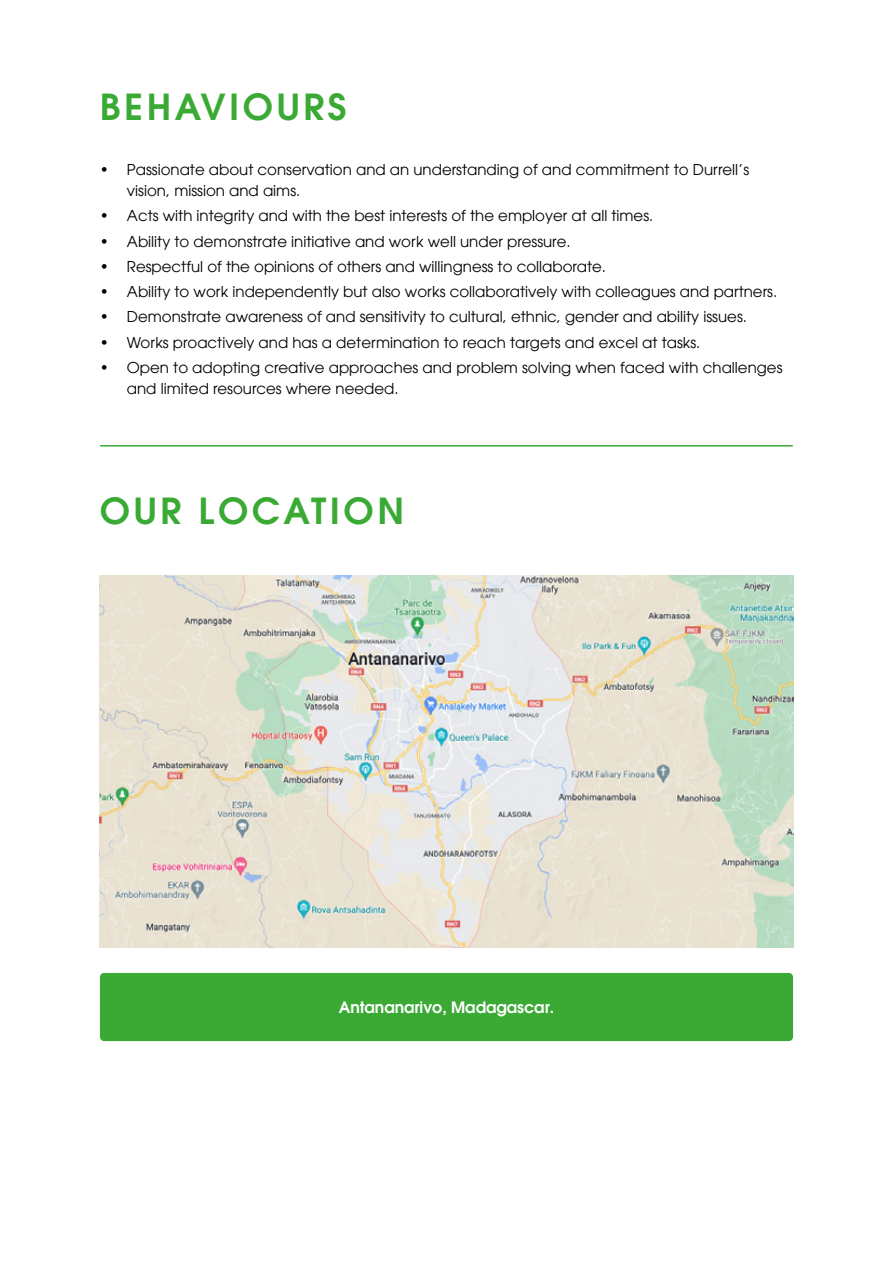
<style>
.page{position:relative;width:893px;height:1263px;background:#fff}
.page>*{position:absolute;margin:0;border:0;box-sizing:border-box;transform-origin:0 0}
.t1{font:36px "Avant Garde Gothic ITCW01 Dm";letter-spacing:.1em;color:#3aaa35}
.t2{font:15.75px "Avant Garde Gothic ITCW01 Dm";color:#fff}
.t3{font:15px/21px "Avant Garde Gothic ITCW01 Bk";color:#000}
</style>
<div class="page">
<hr style="left:101px;top:445px;width:691px;height:1px;background:#3aaa35">
<div style="left:100px;top:973px;width:693px;height:68px;background:#3aaa35;border-radius:4px"></div>
<img style="left:100px;top:575px;width:693px;height:372px">
<h1 class="t1" style="left:100px;top:83px;width:248px">BEHAVIOURS</h1>
<p class="t3" style="left:127px;top:159px;width:624px;text-indent:-27px">• Passionate about conservation and an understanding of and commitment to Durrell’s vision, mission and aims.</p>
<p class="t3" style="left:100px;top:205px;width:555px">• Acts with integrity and with the best interests of the employer at all times.</p>
<p class="t3" style="left:100px;top:231px;width:472px">• Ability to demonstrate initiative and work well under pressure.</p>
<p class="t3" style="left:100px;top:256px;width:508px">• Respectful of the opinions of others and willingness to collaborate.</p>
<p class="t3" style="left:100px;top:281px;width:679px">• Ability to work independently but also works collaboratively with colleagues and partners.</p>
<p class="t3" style="left:100px;top:306px;width:649px">• Demonstrate awareness of and sensitivity to cultural, ethnic, gender and ability issues.</p>
<p class="t3" style="left:100px;top:332px;width:602px">• Works proactively and has a determination to reach targets and excel at tasks.</p>
<p class="t3" style="left:127px;top:357px;width:657px;text-indent:-27px">• Open to adopting creative approaches and problem solving when faced with challenges and limited resources where needed.</p>
<h1 class="t1" style="left:100px;top:487px;width:306px">OUR LOCATION</h1>
<p class="t2" style="left:339px;top:997px;width:217px">Antananarivo, Madagascar.</p>
</div>
